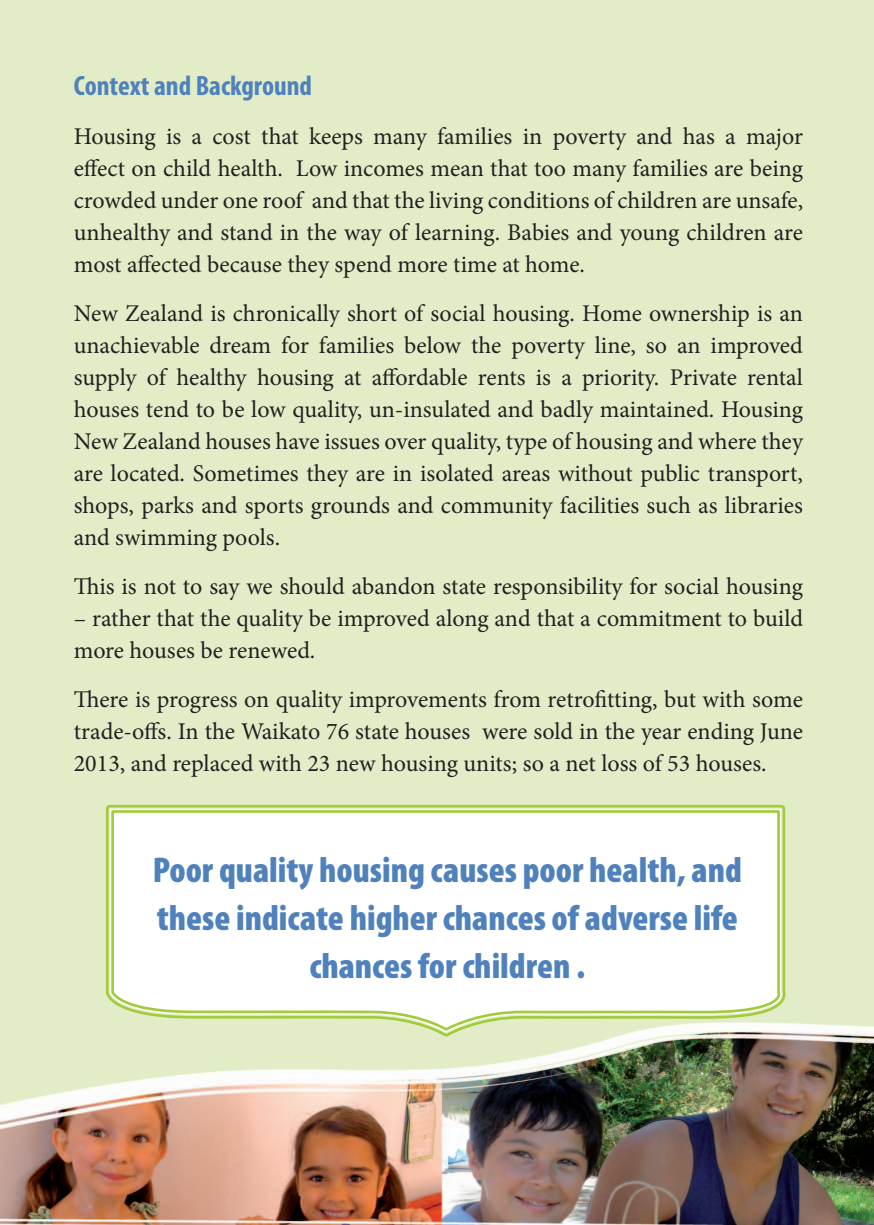
<style>
.page{position:relative;width:874px;height:1225px;background:#fff}
.page>*{position:absolute;margin:0;border:0;box-sizing:border-box;transform-origin:0 0}
.List_Paragraph{font:900 condensed 36px/48px "Myriad Pro";color:#4f81bd;text-align:center}
.t1{font:700 condensed 28px "Myriad Pro";color:#4f81bd}
.t2{font:24px/32px "Minion Pro";color:#231f20;text-align:justify}
</style>
<div class="page">
<img style="left:0;top:0;width:873px;height:1225px">
<svg style="left:104px;top:803px;width:684px;height:236px;background:#d0e2a4"></svg>
<svg style="left:110px;top:809px;width:672px;height:223px"></svg>
<p class="t1" style="left:74px;top:68px;width:240px">Context and Background</p>
<p class="t2" style="left:74px;top:120px;width:730px">Housing is a cost that keeps many families in poverty and has a major effect on child health. Low incomes mean that too many families are being crowded under one roof and that the living conditions of children are unsafe, unhealthy and stand in the way of learning. Babies and young children are most affected because they spend more time at home.</p>
<p class="t2" style="left:74px;top:297px;width:730px">New Zealand is chronically short of social housing. Home ownership is an unachievable dream for families below the poverty line, so an improved supply of healthy housing at affordable rents is a priority. Private rental houses tend to be low quality, un-insulated and badly maintained. Housing New Zealand houses have issues over quality, type of housing and where they are located. Sometimes they are in isolated areas without public transport, shops, parks and sports grounds and community facilities such as libraries and swimming pools.</p>
<p class="t2" style="left:74px;top:570px;width:730px">This is not to say we should abandon state responsibility for social housing</p>
<p class="t2" style="left:74px;top:602px;width:730px">– rather that the quality be improved along and that a commitment to build more houses be renewed.</p>
<p class="t2" style="left:74px;top:683px;width:730px">There is progress on quality improvements from retrofitting, but with some trade-offs. In the Waikato 76 state houses were sold in the year ending June 2013, and replaced with 23 new housing units; so a net loss of 53 houses.</p>
<p class="List_Paragraph" style="left:153px;top:844px;width:590px">Poor quality housing causes poor health, and these indicate higher chances of adverse life chances for children .</p>
</div>
